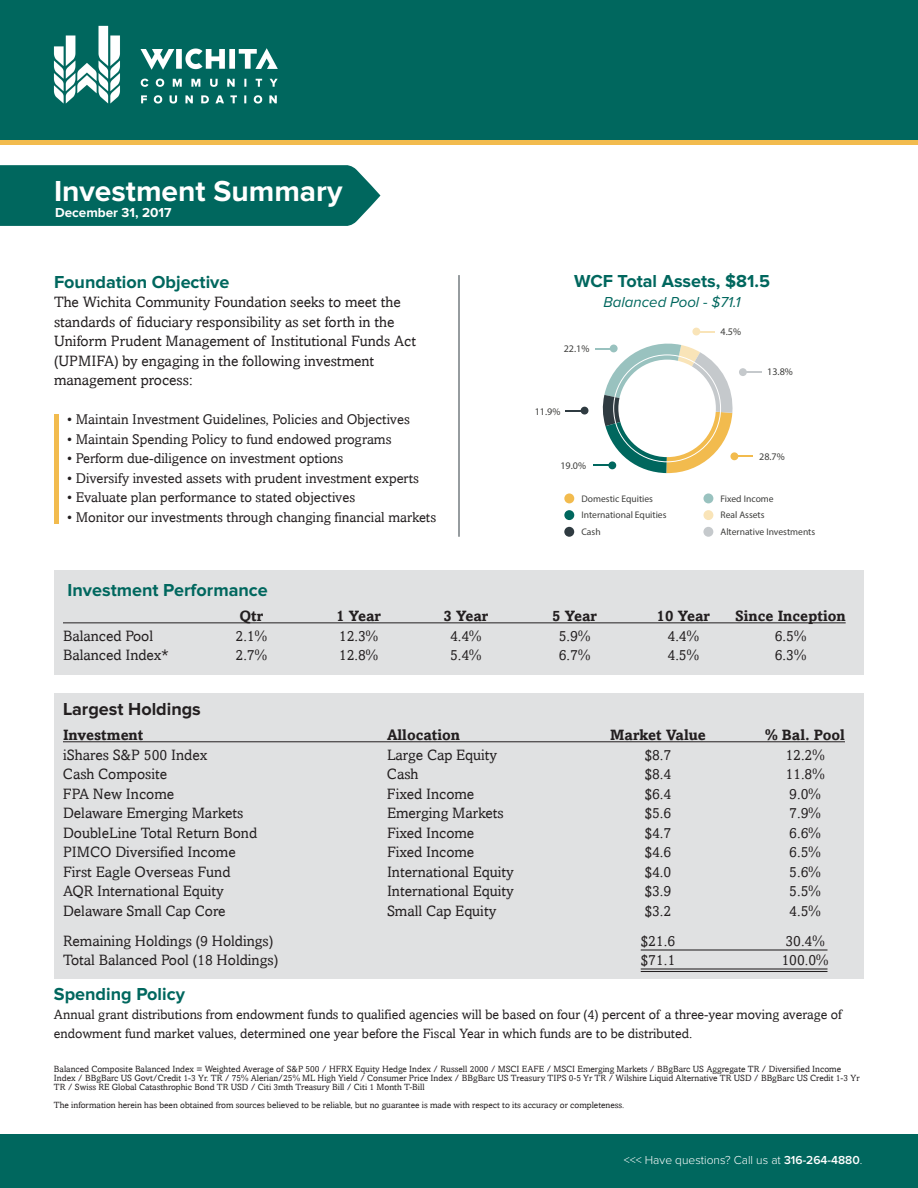
<style>
.page{position:relative;width:918px;height:1188px;background:#fff}
.page>*{position:absolute;margin:0;border:0;box-sizing:border-box;transform-origin:0 0}
.t1{font:700 30px "Proxima Nova";color:#fff}
.t2{font:700 18px "Proxima Nova";color:#00675e}
.t3{font:700 18px "Proxima Nova";color:#231f20}
.t4{font:15px/19.5px "Amasis";color:#231f20}
.t5{font:700 15px "Amasis";color:#231f20}
.t6{font:italic 15px "Proxima Nova";color:#00675e}
.t7{font:14.1px "Amasis";color:#231f20}
.t8{font:13.5px/19.5px "Amasis";color:#231f20}
.t9{font:700 13.5px "Proxima Nova";color:#fff}
.t10{font:300 12px "Proxima Nova";color:#fff}
.t11{font:10.05px "Myriad Pro";color:#3f3f3d}
.t12{font:9.6px/16.5px "Myriad Pro";color:#3f3f3d}
.t13{font:9px/9px "Amasis";color:#231f20}
.s1{font-weight:600}
</style>
<div class="page">
<div style="left:54px;top:570px;width:810px;height:104px;background:#e0e1e2"></div>
<div style="left:54px;top:693px;width:810px;height:286px;background:#e0e1e2"></div>
<hr style="left:459px;top:275px;width:1px;height:262px;background:#2f3b41">
<hr style="left:63px;top:622px;width:783px;height:1px;background:#231f20">
<hr style="left:63px;top:741px;width:782px;height:1px;background:#231f20">
<div style="left:564px;top:493px;width:10px;height:10px;background:#f2bb4e;border-radius:50%"></div>
<div style="left:564px;top:510px;width:10px;height:10px;background:#00675e;border-radius:50%"></div>
<div style="left:564px;top:527px;width:10px;height:10px;background:#2f3b41;border-radius:50%"></div>
<div style="left:703px;top:493px;width:10px;height:10px;background:#99c2bf;border-radius:50%"></div>
<div style="left:703px;top:510px;width:10px;height:10px;background:#f9e4b8;border-radius:50%"></div>
<div style="left:703px;top:527px;width:10px;height:10px;background:#c5c9cc;border-radius:50%"></div>
<div style="left:581px;top:407px;width:7px;height:8px;background:#2f3b41;border-radius:50%"></div>
<svg style="left:565px;top:410px;width:16px;height:1px"></svg>
<div style="left:692px;top:328px;width:8px;height:7px;background:#f9e4b8;border-radius:50%"></div>
<svg style="left:700px;top:331px;width:15px;height:1px"></svg>
<div style="left:0;top:165px;width:380px;height:61px;background:#00675e"></div>
<div style="left:0;top:0;width:918px;height:140px;background:#00675e"></div>
<img style="left:53px;top:25px;width:225px;height:79px">
<div style="left:0;top:140px;width:918px;height:5px;background:#f2bb4e"></div>
<hr style="left:54px;top:414px;width:4px;height:110px;background:#f2bb4e">
<div style="left:0;top:1134px;width:918px;height:54px;background:#00675e"></div>
<hr style="left:641px;top:949px;width:187px;height:2px;background:#231f20">
<hr style="left:641px;top:968px;width:187px;height:2px;background:#231f20">
<hr style="left:641px;top:971px;width:187px;height:1px;background:#231f20">
<svg style="left:593px;top:343px;width:168px;height:131px"></svg>
<div style="left:618px;top:360px;width:98px;height:97px;background:#fff;border-radius:50%"></div>
<h1 class="t1" style="left:54px;top:177px;width:290px">Investment Summary</h1>
<p class="t9" style="left:55px;top:206px;width:118px">December 31, 2017</p>
<p class="t2" style="left:54px;top:273px;width:177px">Foundation Objective</p>
<p class="t4" style="left:54px;top:292px;width:364px">The Wichita Community Foundation seeks to meet the standards of fiduciary responsibility as set forth in the Uniform Prudent Management of Institutional Funds Act (UPMIFA) by engaging in the following investment management process:</p>
<p class="t7" style="left:67px;top:411px;width:344px">• Maintain Investment Guidelines, Policies and Objectives</p>
<p class="t7" style="left:67px;top:431px;width:326px">• Maintain Spending Policy to fund endowed programs</p>
<p class="t7" style="left:67px;top:450px;width:278px">• Perform due-diligence on investment options</p>
<p class="t7" style="left:67px;top:470px;width:353px">• Diversify invested assets with prudent investment experts</p>
<p class="t7" style="left:67px;top:489px;width:290px">• Evaluate plan performance to stated objectives</p>
<p class="t7" style="left:67px;top:509px;width:371px">• Monitor our investments through changing financial markets</p>
<p class="t2" style="left:574px;top:273px;width:197px">WCF Total Assets, $81.5</p>
<p class="t6" style="left:603px;top:295px;width:139px">Balanced Pool - $71.1</p>
<p class="t11" style="left:564px;top:343px;width:27px">22.1%</p>
<p class="t11" style="left:535px;top:405px;width:27px">11.9%</p>
<p class="t11" style="left:560px;top:460px;width:27px">19.0%</p>
<p class="t11" style="left:721px;top:325px;width:22px">4.5%</p>
<p class="t11" style="left:767px;top:366px;width:27px">13.8%</p>
<p class="t11" style="left:759px;top:450px;width:27px">28.7%</p>
<p class="t12" style="left:581px;top:490px;width:87px">Domestic Equities<br>International Equities<br>Cash</p>
<p class="t12" style="left:721px;top:490px;width:96px">Fixed Income<br>Real Assets<br>Alternative Investments</p>
<p class="t2" style="left:68px;top:582px;width:202px">Investment Performance</p>
<p class="t5" style="left:239px;top:607px;width:25px">Qtr</p>
<p class="t5" style="left:336px;top:607px;width:46px">1 Year</p>
<p class="t5" style="left:443px;top:607px;width:46px">3 Year</p>
<p class="t5" style="left:552px;top:607px;width:46px">5 Year</p>
<p class="t5" style="left:657px;top:607px;width:55px">10 Year</p>
<p class="t5" style="left:735px;top:607px;width:112px">Since Inception</p>
<p class="t4" style="left:63px;top:626px;width:92px">Balanced Pool</p>
<p class="t4" style="left:236px;top:626px;width:33px">2.1%</p>
<p class="t4" style="left:339px;top:626px;width:41px">12.3%</p>
<p class="t4" style="left:450px;top:626px;width:33px">4.4%</p>
<p class="t4" style="left:559px;top:626px;width:33px">5.9%</p>
<p class="t4" style="left:668px;top:626px;width:33px">4.4%</p>
<p class="t4" style="left:775px;top:626px;width:33px">6.5%</p>
<p class="t4" style="left:63px;top:645px;width:107px">Balanced Index*</p>
<p class="t4" style="left:236px;top:645px;width:33px">2.7%</p>
<p class="t4" style="left:339px;top:645px;width:41px">12.8%</p>
<p class="t4" style="left:450px;top:645px;width:33px">5.4%</p>
<p class="t4" style="left:559px;top:645px;width:33px">6.7%</p>
<p class="t4" style="left:668px;top:645px;width:33px">4.5%</p>
<p class="t4" style="left:775px;top:645px;width:33px">6.3%</p>
<p class="t3" style="left:63px;top:701px;width:139px">Largest Holdings</p>
<p class="t5" style="left:63px;top:726px;width:82px">Investment</p>
<p class="t5" style="left:387px;top:726px;width:75px">Allocation</p>
<p class="t5" style="left:610px;top:726px;width:97px">Market Value</p>
<p class="t5" style="left:765px;top:726px;width:81px">% Bal. Pool</p>
<p class="t4" style="left:63px;top:745px;width:146px">iShares S&amp;P 500 Index</p>
<p class="t4" style="left:387px;top:745px;width:112px">Large Cap Equity</p>
<p class="t4" style="left:645px;top:745px;width:28px">$8.7</p>
<p class="t4" style="left:785px;top:745px;width:41px">12.2%</p>
<p class="t4" style="left:63px;top:764px;width:106px">Cash Composite</p>
<p class="t4" style="left:387px;top:764px;width:33px">Cash</p>
<p class="t4" style="left:645px;top:764px;width:28px">$8.4</p>
<p class="t4" style="left:785px;top:764px;width:41px">11.8%</p>
<p class="t4" style="left:63px;top:784px;width:113px">FPA New Income</p>
<p class="t4" style="left:387px;top:784px;width:89px">Fixed Income</p>
<p class="t4" style="left:645px;top:784px;width:28px">$6.4</p>
<p class="t4" style="left:789px;top:784px;width:33px">9.0%</p>
<p class="t4" style="left:63px;top:803px;width:182px">Delaware Emerging Markets</p>
<p class="t4" style="left:387px;top:803px;width:118px">Emerging Markets</p>
<p class="t4" style="left:645px;top:803px;width:28px">$5.6</p>
<p class="t4" style="left:789px;top:803px;width:33px">7.9%</p>
<p class="t4" style="left:63px;top:823px;width:196px">DoubleLine Total Return Bond</p>
<p class="t4" style="left:387px;top:823px;width:89px">Fixed Income</p>
<p class="t4" style="left:645px;top:823px;width:28px">$4.7</p>
<p class="t4" style="left:789px;top:823px;width:33px">6.6%</p>
<p class="t4" style="left:63px;top:842px;width:174px">PIMCO Diversified Income</p>
<p class="t4" style="left:387px;top:842px;width:89px">Fixed Income</p>
<p class="t4" style="left:645px;top:842px;width:28px">$4.6</p>
<p class="t4" style="left:789px;top:842px;width:33px">6.5%</p>
<p class="t4" style="left:63px;top:862px;width:169px">First Eagle Overseas Fund</p>
<p class="t4" style="left:387px;top:862px;width:128px">International Equity</p>
<p class="t4" style="left:645px;top:862px;width:28px">$4.0</p>
<p class="t4" style="left:789px;top:862px;width:33px">5.6%</p>
<p class="t4" style="left:63px;top:881px;width:162px">AQR International Equity</p>
<p class="t4" style="left:387px;top:881px;width:128px">International Equity</p>
<p class="t4" style="left:645px;top:881px;width:28px">$3.9</p>
<p class="t4" style="left:789px;top:881px;width:33px">5.5%</p>
<p class="t4" style="left:63px;top:901px;width:164px">Delaware Small Cap Core</p>
<p class="t4" style="left:387px;top:901px;width:111px">Small Cap Equity</p>
<p class="t4" style="left:645px;top:901px;width:28px">$3.2</p>
<p class="t4" style="left:789px;top:901px;width:33px">4.5%</p>
<p class="t4" style="left:63px;top:931px;width:212px">Remaining Holdings (9 Holdings)</p>
<p class="t4" style="left:641px;top:931px;width:36px">$21.6</p>
<p class="t4" style="left:785px;top:931px;width:41px">30.4%</p>
<p class="t4" style="left:63px;top:950px;width:217px">Total Balanced Pool (18 Holdings)</p>
<p class="t4" style="left:641px;top:950px;width:36px">$71.1</p>
<p class="t4" style="left:781px;top:950px;width:49px">100.0%</p>
<p class="t2" style="left:54px;top:985px;width:132px">Spending Policy</p>
<p class="t8" style="left:54px;top:1005px;width:789px">Annual grant distributions from endowment funds to qualified agencies will be based on four (4) percent of a three-year moving average of endowment fund market values, determined one year before the Fiscal Year in which funds are to be distributed.</p>
<p class="t13" style="left:54px;top:1064px;width:807px">Balanced Composite Balanced Index = Weighted Average of S&amp;P 500 / HFRX Equity Hedge Index / Russell 2000 / MSCI EAFE / MSCI Emerging Markets / BBgBarc US Aggregate TR / Diversified Income<br>Index / BBgBarc US Govt/Credit 1-3 Yr. TR / 75% Alerian/25% ML High Yield / Consumer Price Index / BBgBarc US Treasury TIPS 0-5 Yr TR / Wilshire Liquid Alternative TR USD / BBgBarc US Credit 1-3 Yr<br>TR / Swiss RE Global Catasthrophic Bond TR USD / Citi 3mth Treasury Bill / Citi 1 Month T-Bill</p>
<p class="t13" style="left:54px;top:1100px;width:572px">The information herein has been obtained from sources believed to be reliable, but no guarantee is made with respect to its accuracy or completeness.</p>
<p class="t10" style="left:624px;top:1154px;width:240px">&lt;&lt;&lt; Have questions? Call us at <span class="s1">316-264-4880</span>.</p>
</div>
